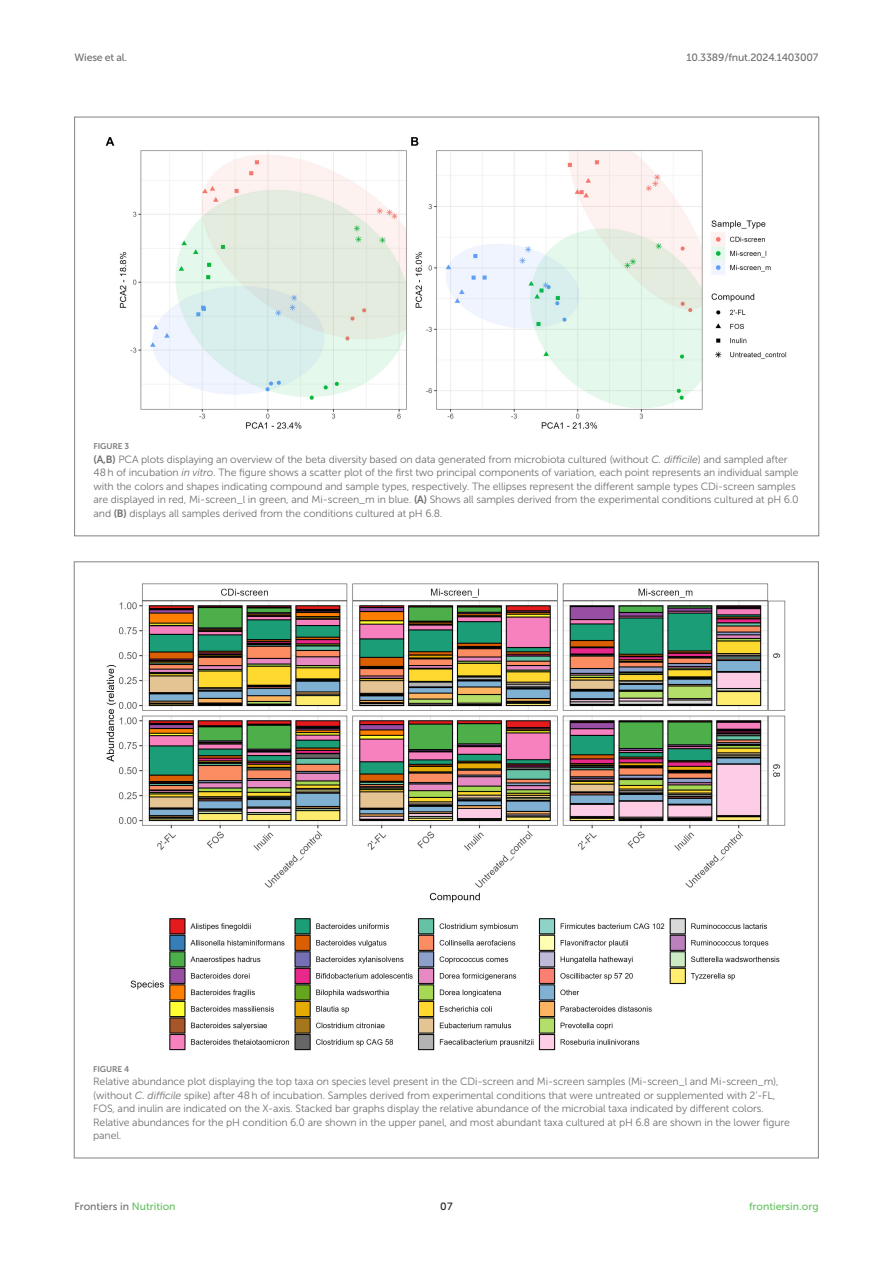
<style>
.page{position:relative;width:893px;height:1263px;background:#fff}
.page>*{position:absolute;margin:0;border:0;box-sizing:border-box;transform-origin:0 0}
.FIG_LEG{font:10.5px/13.5px "Museo Sans 300";letter-spacing:-.01em;color:#706f70}
.t1{font:10.5px "Museo Sans 500";letter-spacing:-.015em;color:#706f70}
.t2{font:10.5px "Museo Sans 500";color:#65c161}
.t3{font:10.5px "Museo Sans 500";color:#1b1c1b}
.FIG_HD{font:8.25px "Museo Sans 700";letter-spacing:-.01em;color:#7e7f7f}
.s1{font-family:"Museo Sans 700"}
.s2{font-style:italic}
.s3{color:#65c161}
</style>
<div class="page">
<img style="left:105px;top:137px;width:682px;height:292px">
<img style="left:106px;top:583px;width:680px;height:468px">
<p class="t1" style="left:74px;top:51px;width:54px">Wiese et al.</p>
<p class="t1" style="left:686px;top:51px;width:133px">10.3389/fnut.2024.1403007</p>
<p class="FIG_HD" style="left:94px;top:442px;width:37px">FIGURE 3</p>
<p class="FIG_LEG" style="left:94px;top:453px;width:707px"><span class="s1">(A,B)</span> PCA plots displaying an overview of the beta diversity based on data generated from microbiota cultured (without <span class="s2">C. difficile</span>) and sampled after 48 h of incubation <span class="s2">in vitro</span>. The figure shows a scatter plot of the first two principal components of variation, each point represents an individual sample with the colors and shapes indicating compound and sample types, respectively. The ellipses represent the different sample types CDi-screen samples are displayed in red, Mi-screen_l in green, and Mi-screen_m in blue. <span class="s1">(A)</span> Shows all samples derived from the experimental conditions cultured at pH 6.0 and <span class="s1">(B)</span> displays all samples derived from the conditions cultured at pH 6.8.</p>
<p class="FIG_HD" style="left:93px;top:1064px;width:37px">FIGURE 4</p>
<p class="FIG_LEG" style="left:93px;top:1075px;width:698px">Relative abundance plot displaying the top taxa on species level present in the CDi-screen and Mi-screen samples (Mi-screen_l and Mi-screen_m), (without <span class="s2">C. difficile</span> spike) after 48 h of incubation. Samples derived from experimental conditions that were untreated or supplemented with 2’-FL, FOS, and inulin are indicated on the X-axis. Stacked bar graphs display the relative abundance of the microbial taxa indicated by different colors.<br>Relative abundances for the pH condition 6.0 are shown in the upper panel, and most abundant taxa cultured at pH 6.8 are shown in the lower figure panel.</p>
<p class="t1" style="left:74px;top:1200px;width:103px">Frontiers in <span class="s3">Nutrition</span></p>
<p class="t3" style="left:440px;top:1200px;width:14px">07</p>
<p class="t2" style="left:749px;top:1200px;width:71px">frontiersin.org</p>
</div>
